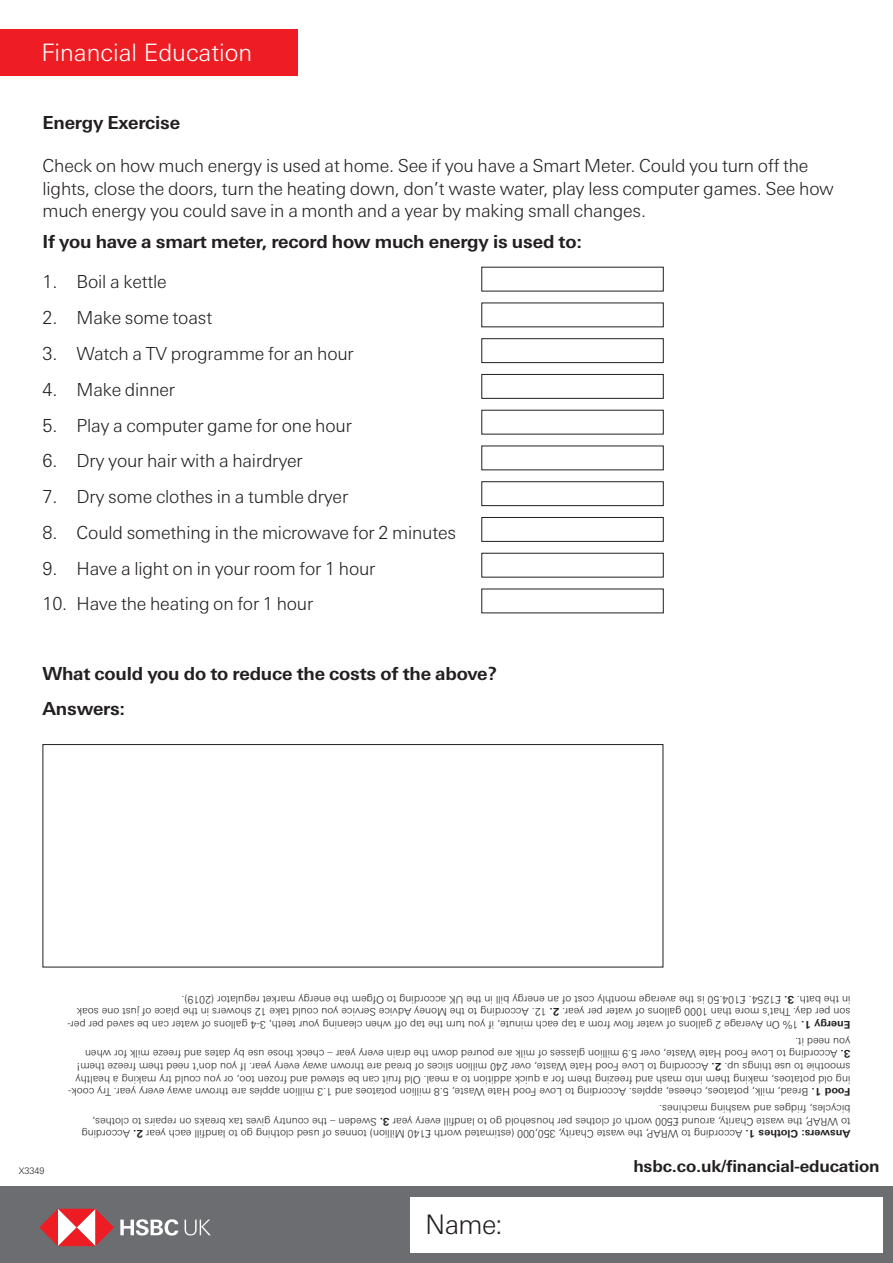
<style>
.page{position:relative;width:893px;height:1263px;background:#fff}
.page>*{position:absolute;margin:0;border:0;box-sizing:border-box;transform-origin:0 0}
.t1{font:300 27px "Univers Nextfor HSBC";color:#231f20}
.t2{font:300 24px "Univers Nextfor HSBC";color:#fff}
.t3{font:300 18px/22.5px "Univers Nextfor HSBC";letter-spacing:-.01em;color:#231f20}
.t4{font:700 18px "Univers Nextfor HSBC";letter-spacing:-.01em;color:#231f20}
.t5{font:700 16.5px "Univers Nextfor HSBC";letter-spacing:-.01em;color:#231f20}
.t6{font:300 10.5px/12.6px "Univers Nextfor HSBC";color:#231f20}
.t7{font:300 9px "Univers Nextfor HSBC";color:#231f20}
.s1{font-weight:700}
</style>
<div class="page">
<div style="left:0;top:29px;width:298px;height:46px;background:#ee1d23"></div>
<div style="left:0;top:1186px;width:893px;height:77px;background:#6c6d70"></div>
<div style="left:410px;top:1197px;width:472px;height:55px;background:#fff"></div>
<svg style="left:120px;top:1219px;width:58px;height:16px"></svg>
<svg style="left:39px;top:1209px;width:75px;height:37px"></svg>
<svg style="left:185px;top:1219px;width:26px;height:16px"></svg>
<div style="left:481px;top:338px;width:183px;height:25px;border:1px solid #231f20"></div>
<div style="left:481px;top:374px;width:183px;height:25px;border:1px solid #231f20"></div>
<div style="left:481px;top:481px;width:183px;height:25px;border:1px solid #231f20"></div>
<div style="left:481px;top:517px;width:183px;height:25px;border:1px solid #231f20"></div>
<div style="left:481px;top:553px;width:183px;height:24px;border:1px solid #231f20"></div>
<div style="left:43px;top:744px;width:620px;height:223px;border:1px solid #231f20"></div>
<h2 class="t2" style="left:41px;top:36px;width:212px">Financial Education</h2>
<p class="t4" style="left:43px;top:109px;width:139px">Energy Exercise</p>
<p class="t3" style="left:43px;top:154px;width:793px">Check on how much energy is used at home. See if you have a Smart Meter. Could you turn off the lights, close the doors, turn the heating down, don’t waste water, play less computer games. See how much energy you could save in a month and a year by making small changes.</p>
<p class="t4" style="left:43px;top:229px;width:541px">If you have a smart meter, record how much energy is used to:</p>
<p class="t3" style="left:43px;top:270px;width:126px">1. Boil a kettle</p>
<p class="t3" style="left:43px;top:305px;width:171px">2. Make some toast</p>
<p class="t3" style="left:43px;top:341px;width:313px">3. Watch a TV programme for an hour</p>
<p class="t3" style="left:43px;top:377px;width:134px">4. Make dinner</p>
<p class="t3" style="left:43px;top:413px;width:311px">5. Play a computer game for one hour</p>
<p class="t3" style="left:43px;top:448px;width:262px">6. Dry your hair with a hairdryer</p>
<p class="t3" style="left:43px;top:484px;width:307px">7. Dry some clothes in a tumble dryer</p>
<p class="t3" style="left:43px;top:520px;width:415px">8. Could something in the microwave for 2 minutes</p>
<p class="t3" style="left:43px;top:556px;width:334px">9. Have a light on in your room for 1 hour</p>
<p class="t3" style="left:43px;top:591px;width:272px">10. Have the heating on for 1 hour</p>
<p class="t4" style="left:43px;top:660px;width:456px">What could you do to reduce the costs of the above?</p>
<p class="t4" style="left:43px;top:696px;width:84px">Answers:</p>
<p class="t6" style="left:850px;top:1031px;width:785px;rotate:-180deg"><span class="s1">Energy 1.</span> 1% On Average 2 gallons of water flow from a tap each minute, if you turn the tap off when cleaning your teeth, 3-4 gallons of water can be saved per per&shy;son per day. That’s more than 1000 gallons of water per year. <span class="s1">2.</span> 12. According to the Money Advice Service you could take 12 showers in the place of just one soak in the bath. <span class="s1">3.</span> £1254. £104.50 is the average monthly cost of an energy bill in the UK according to Ofgem the energy market regulator (2019).</p>
<p class="t6" style="left:850px;top:1061px;width:767px;rotate:-180deg"><span class="s1">3.</span> According to Love Food Hate Waste, over 5.9 million glasses of milk are poured down the drain every year – check those use by dates and freeze milk for when you need it.</p>
<p class="t6" style="left:850px;top:1099px;width:784px;rotate:-180deg"><span class="s1">Food 1.</span> Bread, milk, potatoes, cheese, apples. According to Love Food Hate Waste, 5.8 million potatoes and 1.3 million apples are thrown away every year. Try cook&shy;ing old potatoes, making them into mash and freezing them for a quick addition to a meal. Old fruit can be stewed and frozen too, or you could try making a healthy smoothie to use things up. <span class="s1">2.</span> According to Love Food Hate Waste, over 240 million slices of bread are thrown away every year. If you don’t need them freeze them!</p>
<p class="t6" style="left:850px;top:1141px;width:770px;rotate:-180deg"><span class="s1">Answers: Clothes 1.</span> According to WRAP, the waste Charity, 350,000 (estimated worth £140 Million) tonnes of used clothing go to landfill each year <span class="s1">2.</span> According to WRAP, the waste Charity, around £500 worth of clothes per household go to landfill every year <span class="s1">3.</span> Sweden – the country gives tax breaks on repairs to clothes, bicycles, fridges and washing machines.</p>
<p class="t7" style="left:19px;top:1164px;width:27px">X3349</p>
<h3 class="t5" style="left:633px;top:1154px;width:248px">hsbc.co.uk/financial-education</h3>
<h1 class="t1" style="left:425px;top:1205px;width:79px">Name:</h1>
</div>
